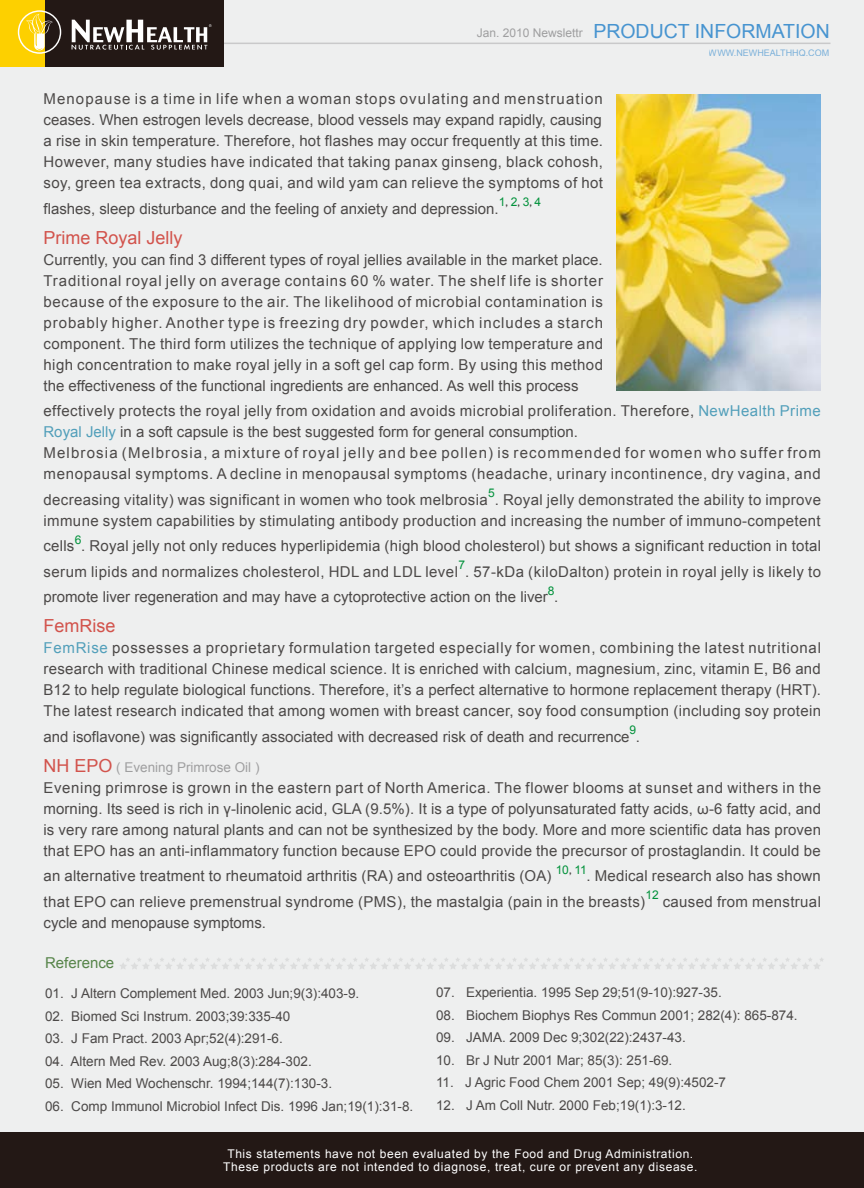
<style>
.page{position:relative;width:864px;height:1188px;background:#eeefef}
.page>*{position:absolute;margin:0;border:0;box-sizing:border-box;transform-origin:0 0}
.t1{font:19.5px "Arial";color:#4794d0}
.t2{font:18px "Arial";color:#d2534c}
.t3{font:15px/21px "Arial";letter-spacing:.025em;color:#4c4948;text-align:justify}
.t4{font:15px/21px "Arial";letter-spacing:.045em;color:#4c4948}
.t5{font:15px/25.5px "Arial";color:#4c4948}
.t6{font:15px "Arial";color:#57854a}
.t7{font:13.5px "Arial";color:#4c4948}
.t8{font:13.5px "Arial";color:#9f9fa0}
.t9{font:12px/13.5px "Arial";letter-spacing:.05em;color:#fff;text-align:center}
.t10{font:12px "Arial";color:#00913a}
.t11{font:9px "Arial";color:#4794d0}
.s1{font-size:12px;color:#9f9fa0}
.s2{font-family:"DF Yuan Std W5";color:#4c4948}
.s3{color:#529fba}
.s4{font-size:18px;color:#d2534c}
</style>
<div class="page">
<div style="left:0;top:1133px;width:864px;height:55px;background:#231815"></div>
<hr style="left:148px;top:43px;width:683px;height:1px;background:#c9c9ca">
<div style="left:19px;top:0;width:204px;height:66px;background:#231815"></div>
<div style="left:0;top:0;width:45px;height:66px;background:#fdd000"></div>
<svg style="left:72px;top:20px;width:140px;height:30px"></svg>
<svg style="left:18px;top:10px;width:43px;height:44px"></svg>
<svg style="left:120px;top:958px;width:703px;height:11px"></svg>
<img style="left:616px;top:94px;width:204px;height:296px">
<h1 class="t1" style="left:477px;top:18px;width:355px"><span class="s1">Jan. 2010 Newslettr</span> PRODUCT INFORMATION</h1>
<p class="t11" style="left:709px;top:46px;width:122px">WWW.NEWHEALTHHQ.COM</p>
<p class="t3" style="left:44px;top:89px;width:561px">Menopause is a time in life when a woman stops ovulating and menstruation ceases. When estrogen levels decrease, blood vessels may expand rapidly, causing a rise in skin temperature. Therefore, hot flashes may occur frequently at this time.<br>However, many studies have indicated that taking panax ginseng, black cohosh, soy, green tea extracts, dong quai, and wild yam can relieve the symptoms of hot</p>
<p class="t5" style="left:44px;top:196px;width:457px">flashes, sleep disturbance and the feeling of anxiety and depression.</p>
<p class="t10" style="left:499px;top:194px;width:44px">1<span class="s2">,</span>2<span class="s2">,</span>3<span class="s2">,</span>4</p>
<p class="t2" style="left:44px;top:226px;width:141px">Prime Royal Jelly</p>
<p class="t3" style="left:44px;top:249px;width:561px">Currently, you can find 3 different types of royal jellies available in the market place.<br>Traditional royal jelly on average contains 60 % water. The shelf life is shorter because of the exposure to the air. The likelihood of microbial contamination is probably higher. Another type is freezing dry powder, which includes a starch component. The third form utilizes the technique of applying low temperature and high concentration to make royal jelly in a soft gel cap form. By using this method the effectiveness of the functional ingredients are enhanced. As well this process</p>
<p class="t4" style="left:44px;top:401px;width:779px">effectively protects the royal jelly from oxidation and avoids microbial proliferation. Therefore, <span class="s3">NewHealth Prime Royal Jelly</span> in a soft capsule is the best suggested form for general consumption.<br>Melbrosia (Melbrosia, a mixture of royal jelly and bee pollen) is recommended for women who suffer from menopausal symptoms. A decline in menopausal symptoms (headache, urinary incontinence, dry vagina, and</p>
<p class="t3" style="left:44px;top:489px;width:446px">decreasing vitality) was significant in women who took melbrosia</p>
<p class="t10" style="left:488px;top:485px;width:8px">5</p>
<p class="t3" style="left:44px;top:489px;width:779px;text-align:right">. Royal jelly demonstrated the ability to improve<br>immune system capabilities by stimulating antibody production and increasing the number of immuno-competent</p>
<p class="t3" style="left:44px;top:536px;width:779px">cells . Royal jelly not only reduces hyperlipidemia (high blood cholesterol) but shows a significant reduction in total</p>
<p class="t10" style="left:75px;top:532px;width:8px">6</p>
<p class="t3" style="left:44px;top:561px;width:416px">serum lipids and normalizes cholesterol, HDL and LDL level</p>
<p class="t10" style="left:458px;top:557px;width:8px">7</p>
<p class="t5" style="left:43px;top:559px;width:779px;text-indent:422px">. 57-kDa (kiloDalton) protein in royal jelly is likely to promote liver regeneration and may have a cytoprotective action on the liver .</p>
<p class="t10" style="left:548px;top:583px;width:8px">8</p>
<p class="t2" style="left:44px;top:614px;width:74px">FemRise</p>
<p class="t3" style="left:44px;top:638px;width:779px"><span class="s3">FemRise</span> possesses a proprietary formulation targeted especially for women, combining the latest nutritional research with traditional Chinese medical science. It is enriched with calcium, magnesium, zinc, vitamin E, B6 and B12 to help regulate biological functions. Therefore, it’s a perfect alternative to hormone replacement therapy (HRT).<br>The latest research indicated that among women with breast cancer, soy food consumption (including soy protein</p>
<p class="t5" style="left:44px;top:724px;width:598px">and isoflavone) was significantly associated with decreased risk of death and recurrence .</p>
<p class="t10" style="left:630px;top:722px;width:8px">9</p>
<p class="t8" style="left:44px;top:758px;width:218px"><span class="s4">NH EPO</span> ( Evening Primrose Oil )</p>
<p class="t3" style="left:44px;top:777px;width:779px">Evening primrose is grown in the eastern part of North America. The flower blooms at sunset and withers in the morning. Its seed is rich in γ-linolenic acid, GLA (9.5%). It is a type of polyunsaturated fatty acids, ω-6 fatty acid, and is very rare among natural plants and can not be synthesized by the body. More and more scientific data has proven that EPO has an anti-inflammatory function because EPO could provide the precursor of prostaglandin. It could be</p>
<p class="t3" style="left:44px;top:866px;width:510px">an alternative treatment to rheumatoid arthritis (RA) and osteoarthritis (OA)</p>
<p class="t10" style="left:556px;top:862px;width:33px">10<span class="s2">,</span>11</p>
<p class="t3" style="left:43px;top:864px;width:779px;line-height:25.5px;text-indent:543px">. Medical research also has shown that EPO can relieve premenstrual syndrome (PMS), the mastalgia (pain in the breasts)</p>
<p class="t10" style="left:646px;top:887px;width:15px">12</p>
<p class="t3" style="left:663px;top:891px;width:160px">caused from menstrual</p>
<p class="t5" style="left:44px;top:910px;width:224px">cycle and menopause symptoms.</p>
<p class="t6" style="left:45px;top:953px;width:71px">Reference</p>
<p class="t7" style="left:45px;top:985px;width:316px">01. J Altern Complement Med. 2003 Jun;9(3):403-9.</p>
<p class="t7" style="left:45px;top:1007px;width:247px">02. Biomed Sci Instrum. 2003;39:335-40</p>
<p class="t7" style="left:45px;top:1030px;width:239px">03. J Fam Pract. 2003 Apr;52(4):291-6.</p>
<p class="t7" style="left:45px;top:1052px;width:268px">04. Altern Med Rev. 2003 Aug;8(3):284-302.</p>
<p class="t7" style="left:45px;top:1075px;width:289px">05. Wien Med Wochenschr. 1994;144(7):130-3.</p>
<p class="t7" style="left:45px;top:1097px;width:370px">06. Comp Immunol Microbiol Infect Dis. 1996 Jan;19(1):31-8.</p>
<p class="t7" style="left:436px;top:984px;width:287px">07. Experientia. 1995 Sep 29;51(9-10):927-35.</p>
<p class="t7" style="left:436px;top:1006px;width:363px">08. Biochem Biophys Res Commun 2001; 282(4): 865-874.</p>
<p class="t7" style="left:436px;top:1029px;width:251px">09. JAMA. 2009 Dec 9;302(22):2437-43.</p>
<p class="t7" style="left:436px;top:1051px;width:238px">10. Br J Nutr 2001 Mar; 85(3): 251-69.</p>
<p class="t7" style="left:436px;top:1074px;width:292px">11. J Agric Food Chem 2001 Sep; 49(9):4502-7</p>
<p class="t7" style="left:436px;top:1096px;width:251px">12. J Am Coll Nutr. 2000 Feb;19(1):3-12.</p>
<p class="t9" style="left:223px;top:1147px;width:476px">This statements have not been evaluated by the Food and Drug Administration.<br>These products are not intended to diagnose, treat, cure or prevent any disease.</p>
</div>
